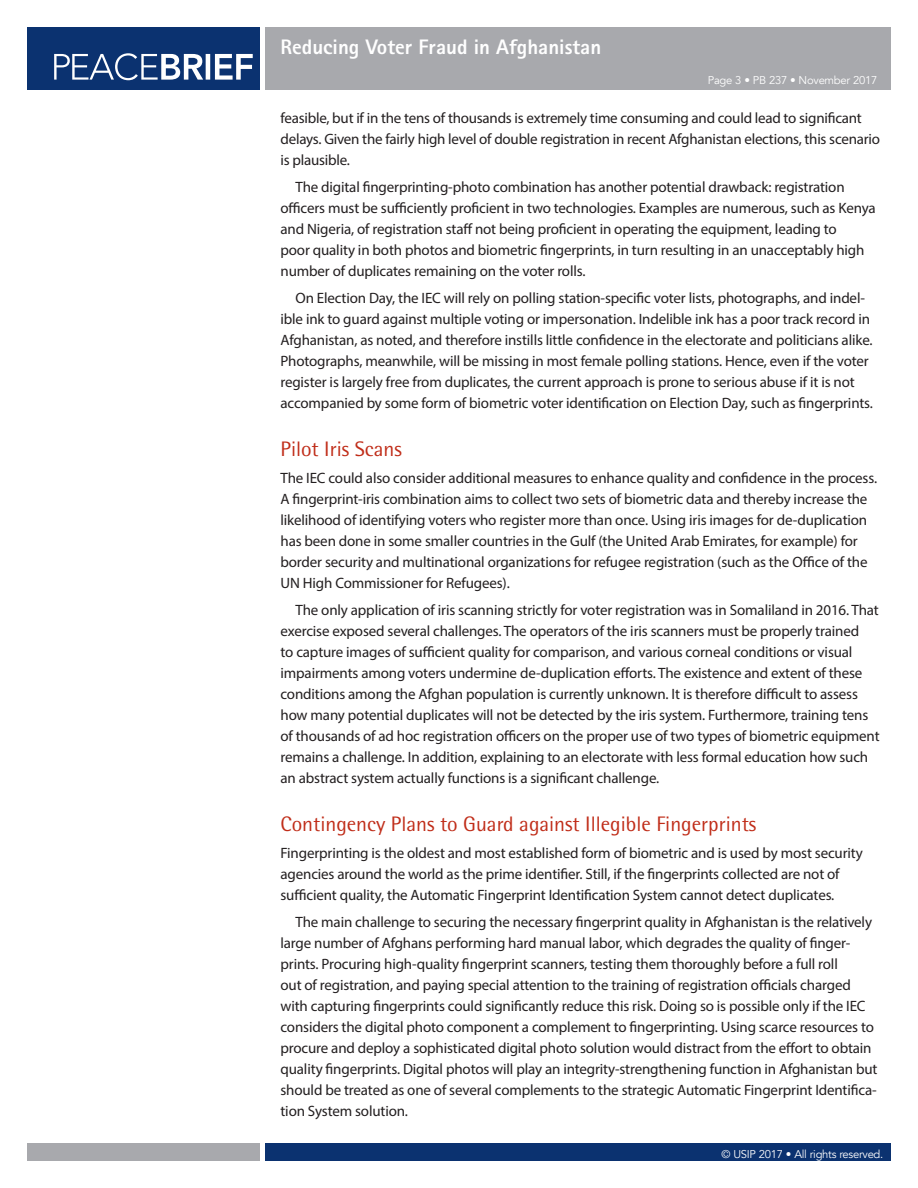
<style>
.page{position:relative;width:918px;height:1188px;background:#fff}
.page>*{position:absolute;margin:0;border:0;box-sizing:border-box;transform-origin:0 0}
.A2_head{font:21px "Rotis Semi Sans";color:#c02d19}
.t1{font:800 21px "Rotis Sans Serif";color:#fff}
.bodytext_indent{font:15px/21px "Myriad Pro";letter-spacing:-.01em;color:#231f20}
.bodytext{font:15px/21px "Myriad Pro";letter-spacing:-.01em;color:#231f20}
.t2{font:11.25px "Avenir";letter-spacing:-.025em;color:#fff}
</style>
<div class="page">
<div style="left:265px;top:1143px;width:626px;height:18px;background:#0b3270"></div>
<div style="left:27px;top:1143px;width:233px;height:18px;background:#a8a9ad"></div>
<div style="left:265px;top:27px;width:626px;height:63px;background:#a8a9ad"></div>
<div style="left:27px;top:27px;width:233px;height:63px;background:#0b3270"></div>
<svg style="left:54px;top:53px;width:199px;height:27px"></svg>
<h1 class="t1" style="left:280px;top:34px;width:322px">Reducing Voter Fraud in Afghanistan</h1>
<p class="t2" style="left:708px;top:73px;width:171px">Page 3 • PB 237 • November 2017</p>
<p class="bodytext_indent" style="left:280px;top:107px;width:601px">feasible, but if in the tens of thousands is extremely time consuming and could lead to significant delays. Given the fairly high level of double registration in recent Afghanistan elections, this scenario is plausible.</p>
<p class="bodytext_indent" style="left:280px;top:176px;width:597px;text-indent:15px">The digital fingerprinting-photo combination has another potential drawback: registration officers must be sufficiently proficient in two technologies. Examples are numerous, such as Kenya and Nigeria, of registration staff not being proficient in operating the equipment, leading to<br>poor quality in both photos and biometric fingerprints, in turn resulting in an unacceptably high number of duplicates remaining on the voter rolls.</p>
<p class="bodytext_indent" style="left:280px;top:287px;width:594px;text-indent:15px">On Election Day, the IEC will rely on polling station-specific voter lists, photographs, and indel&shy;ible ink to guard against multiple voting or impersonation. Indelible ink has a poor track record in Afghanistan, as noted, and therefore instills little confidence in the electorate and politicians alike.<br>Photographs, meanwhile, will be missing in most female polling stations. Hence, even if the voter register is largely free from duplicates, the current approach is prone to serious abuse if it is not accompanied by some form of biometric voter identification on Election Day, such as fingerprints.</p>
<p class="A2_head" style="left:280px;top:437px;width:123px">Pilot Iris Scans</p>
<p class="bodytext" style="left:280px;top:467px;width:598px">The IEC could also consider additional measures to enhance quality and confidence in the process.<br>A fingerprint-iris combination aims to collect two sets of biometric data and thereby increase the likelihood of identifying voters who register more than once. Using iris images for de-duplication has been done in some smaller countries in the Gulf (the United Arab Emirates, for example) for border security and multinational organizations for refugee registration (such as the Office of the UN High Commissioner for Refugees).</p>
<p class="bodytext_indent" style="left:280px;top:599px;width:601px;text-indent:15px">The only application of iris scanning strictly for voter registration was in Somaliland in 2016. That exercise exposed several challenges. The operators of the iris scanners must be properly trained<br>to capture images of sufficient quality for comparison, and various corneal conditions or visual impairments among voters undermine de-duplication efforts. The existence and extent of these conditions among the Afghan population is currently unknown. It is therefore difficult to assess how many potential duplicates will not be detected by the iris system. Furthermore, training tens of thousands of ad hoc registration officers on the proper use of two types of biometric equipment remains a challenge. In addition, explaining to an electorate with less formal education how such an abstract system actually functions is a significant challenge.</p>
<p class="A2_head" style="left:280px;top:812px;width:477px">Contingency Plans to Guard against Illegible Fingerprints</p>
<p class="bodytext" style="left:280px;top:842px;width:584px">Fingerprinting is the oldest and most established form of biometric and is used by most security agencies around the world as the prime identifier. Still, if the fingerprints collected are not of sufficient quality, the Automatic Fingerprint Identification System cannot detect duplicates.</p>
<p class="bodytext_indent" style="left:280px;top:911px;width:598px;text-indent:15px">The main challenge to securing the necessary fingerprint quality in Afghanistan is the relatively large number of Afghans performing hard manual labor, which degrades the quality of finger&shy;prints. Procuring high-quality fingerprint scanners, testing them thoroughly before a full roll<br>out of registration, and paying special attention to the training of registration officials charged with capturing fingerprints could significantly reduce this risk. Doing so is possible only if the IEC considers the digital photo component a complement to fingerprinting. Using scarce resources to procure and deploy a sophisticated digital photo solution would distract from the effort to obtain quality fingerprints. Digital photos will play an integrity-strengthening function in Afghanistan but should be treated as one of several complements to the strategic Automatic Fingerprint Identifica&shy;tion System solution.</p>
<p class="t2" style="left:722px;top:1147px;width:163px">© USIP 2017 • All rights reserved.</p>
</div>
